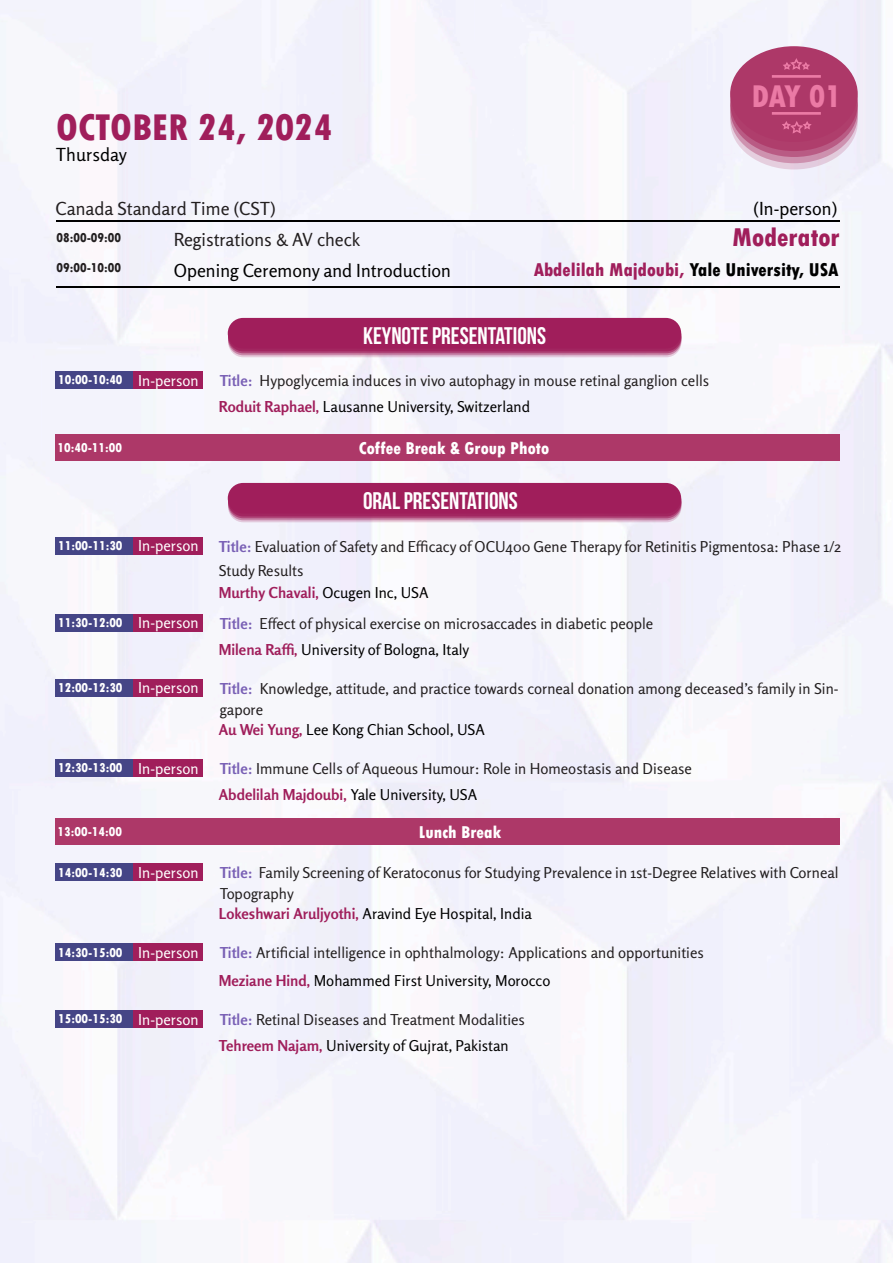
<style>
.page{position:relative;width:893px;height:1263px;background:#f3f3fc}
.page>*{position:absolute;margin:0;border:0;box-sizing:border-box;transform-origin:0 0}
.t1{font:800 condensed 39px "Tw Cen";color:#a01e5b}
.t2{font:800 condensed 33px "Tw Cen";color:#eb7aa5}
.t3{font:800 condensed 27px "Tw Cen";color:#a01e5b}
.t4{font:24px "Bebas Neue";color:#fff}
.t5{font:800 condensed 19.5px "Tw Cen";color:#a01e5b}
.t6{font:18px "Rosario";color:#000}
.t7{font:18px "Rosario";color:#231f20}
.t8{font:800 condensed 18px "Tw Cen";color:#fff}
.t9{font:15px/21px "Rosario";color:#231f20}
.t10{font:15px "Rosario";color:#000}
.t11{font:15px "Rosario";color:#fff}
.t12{font:700 15px "Rosario";color:#a01e5b}
.t13{font:800 condensed 13.5px "Tw Cen";color:#fff}
.t14{font:800 condensed 13.5px "Tw Cen";color:#231f20}
.s1{color:#000}
.s2{font-weight:700;color:#7960b5}
.s3{font-weight:700;color:#a01e5b}
.s4{font-weight:400;color:#000}
</style>
<div class="page">
<svg style="left:730px;top:74px;width:128px;height:95px;background:#c3779a"></svg>
<div style="left:730px;top:46px;width:128px;height:96px;background:#ad3868;border-radius:50%"></div>
<div style="left:55px;top:372px;width:78px;height:17px;background:#454586"></div>
<div style="left:133px;top:372px;width:70px;height:17px;background:#a01e5b"></div>
<div style="left:55px;top:614px;width:78px;height:17px;background:#454586"></div>
<div style="left:133px;top:614px;width:70px;height:17px;background:#a01e5b"></div>
<div style="left:55px;top:759px;width:78px;height:17px;background:#454586"></div>
<div style="left:133px;top:759px;width:70px;height:17px;background:#a01e5b"></div>
<div style="left:55px;top:1010px;width:78px;height:17px;background:#454586"></div>
<div style="left:133px;top:1010px;width:70px;height:17px;background:#a01e5b"></div>
<div style="left:55px;top:944px;width:78px;height:17px;background:#454586"></div>
<div style="left:133px;top:944px;width:70px;height:17px;background:#a01e5b"></div>
<div style="left:55px;top:679px;width:78px;height:17px;background:#454586"></div>
<div style="left:133px;top:679px;width:70px;height:17px;background:#a01e5b"></div>
<div style="left:55px;top:864px;width:78px;height:17px;background:#454586"></div>
<div style="left:133px;top:864px;width:70px;height:17px;background:#a01e5b"></div>
<div style="left:55px;top:537px;width:78px;height:17px;background:#454586"></div>
<div style="left:133px;top:537px;width:70px;height:17px;background:#a01e5b"></div>
<hr style="left:57px;top:287px;width:783px;height:1px;background:#000">
<hr style="left:57px;top:221px;width:783px;height:1px;background:#000">
<div style="left:55px;top:434px;width:785px;height:27px;background:#ad3868"></div>
<div style="left:55px;top:818px;width:785px;height:27px;background:#ad3868"></div>
<div style="left:772px;top:75px;width:49px;height:3px;border:2px solid #eb7aa5"></div>
<div style="left:772px;top:112px;width:49px;height:3px;border:2px solid #eb7aa5"></div>
<svg style="left:783px;top:58px;width:27px;height:12px"></svg>
<svg style="left:782px;top:121px;width:30px;height:13px"></svg>
<svg style="left:228px;top:327px;width:453px;height:30px;background:#b95f8c"></svg>
<div style="left:228px;top:318px;width:453px;height:30px;background:#a01e5b;border-radius:15px"></div>
<svg style="left:228px;top:492px;width:453px;height:30px;background:#b95f8b"></svg>
<div style="left:228px;top:483px;width:453px;height:30px;background:#a01e5b;border-radius:15px"></div>
<p class="t1" style="left:56px;top:104px;width:278px">OCTOBER 24, 2024</p>
<p class="t6" style="left:56px;top:144px;width:73px">Thursday</p>
<p class="t7" style="left:56px;top:197px;width:222px">Canada Standard Time (CST)</p>
<p class="t2" style="left:751px;top:77px;width:91px">DAY 01</p>
<p class="t6" style="left:754px;top:198px;width:85px">(In-person)</p>
<p class="t14" style="left:57px;top:230px;width:66px">08:00-09:00</p>
<p class="t3" style="left:732px;top:222px;width:109px">Moderator</p>
<p class="t14" style="left:57px;top:260px;width:66px">09:00-10:00</p>
<p class="t7" style="left:174px;top:229px;width:188px">Registrations &amp; AV check</p>
<p class="t6" style="left:174px;top:260px;width:279px">Opening Ceremony and Introduction</p>
<p class="t5" style="left:534px;top:258px;width:306px">Abdelilah Majdoubi, <span class="s1">Yale University, USA</span></p>
<p class="t4" style="left:363px;top:323px;width:184px">KEYNOTE PRESENTATIONS</p>
<p class="t13" style="left:58px;top:372px;width:66px">10:00-10:40</p>
<p class="t11" style="left:138px;top:372px;width:62px">In-person</p>
<p class="t9" style="left:220px;top:370px;width:491px"><span class="s2">Title:</span> Hypoglycemia induces in vivo autophagy in mouse retinal ganglion cells</p>
<p class="t10" style="left:219px;top:398px;width:313px"><span class="s3">Roduit Raphael,</span> Lausanne University, Switzerland</p>
<p class="t13" style="left:58px;top:440px;width:66px">10:40-11:00</p>
<p class="t8" style="left:359px;top:437px;width:192px">Coffee Break &amp; Group Photo</p>
<p class="t4" style="left:363px;top:488px;width:156px">ORAL PRESENTATIONS</p>
<p class="t13" style="left:58px;top:537px;width:66px">11:00-11:30</p>
<p class="t11" style="left:138px;top:537px;width:62px">In-person</p>
<p class="t9" style="left:219px;top:534px;width:624px;line-height:24px"><span class="s2">Title:</span> Evaluation of Safety and Efficacy of OCU400 Gene Therapy for Retinitis Pigmentosa: Phase 1/2<br>Study Results</p>
<p class="t12" style="left:219px;top:583px;width:211px">Murthy Chavali, <span class="s4">Ocugen Inc, USA</span></p>
<p class="t13" style="left:58px;top:614px;width:66px">11:30-12:00</p>
<p class="t11" style="left:138px;top:614px;width:62px">In-person</p>
<p class="t9" style="left:220px;top:613px;width:435px"><span class="s2">Title:</span> Effect of physical exercise on microsaccades in diabetic people</p>
<p class="t10" style="left:219px;top:640px;width:252px"><span class="s3">Milena Raffi,</span> University of Bologna, Italy</p>
<p class="t13" style="left:58px;top:680px;width:66px">12:00-12:30</p>
<p class="t11" style="left:138px;top:679px;width:62px">In-person</p>
<p class="t9" style="left:220px;top:678px;width:620px"><span class="s2">Title:</span> Knowledge, attitude, and practice towards corneal donation among deceased’s family in Sin&shy;gapore</p>
<p class="t10" style="left:219px;top:721px;width:267px"><span class="s3">Au Wei Yung,</span> Lee Kong Chian School, USA</p>
<p class="t13" style="left:58px;top:760px;width:66px">12:30-13:00</p>
<p class="t11" style="left:138px;top:759px;width:62px">In-person</p>
<p class="t9" style="left:220px;top:758px;width:474px"><span class="s2">Title:</span> Immune Cells of Aqueous Humour: Role in Homeostasis and Disease</p>
<p class="t12" style="left:219px;top:785px;width:260px">Abdelilah Majdoubi, <span class="s4">Yale University, USA</span></p>
<p class="t13" style="left:58px;top:824px;width:66px">13:00-14:00</p>
<p class="t8" style="left:419px;top:821px;width:84px">Lunch Break</p>
<p class="t13" style="left:58px;top:864px;width:66px">14:00-14:30</p>
<p class="t11" style="left:138px;top:864px;width:62px">In-person</p>
<p class="t9" style="left:220px;top:862px;width:620px"><span class="s2">Title:</span> Family Screening of Keratoconus for Studying Prevalence in 1st-Degree Relatives with Corneal<br>Topography</p>
<p class="t10" style="left:219px;top:905px;width:315px"><span class="s3">Lokeshwari Aruljyothi,</span> Aravind Eye Hospital, India</p>
<p class="t13" style="left:58px;top:944px;width:66px">14:30-15:00</p>
<p class="t11" style="left:138px;top:944px;width:62px">In-person</p>
<p class="t9" style="left:220px;top:942px;width:486px"><span class="s2">Title:</span> Artificial intelligence in ophthalmology: Applications and opportunities</p>
<p class="t10" style="left:219px;top:972px;width:333px"><span class="s3">Meziane Hind,</span> Mohammed First University, Morocco</p>
<p class="t13" style="left:58px;top:1011px;width:66px">15:00-15:30</p>
<p class="t11" style="left:138px;top:1010px;width:62px">In-person</p>
<p class="t9" style="left:220px;top:1009px;width:307px"><span class="s2">Title:</span> Retinal Diseases and Treatment Modalities</p>
<p class="t10" style="left:219px;top:1037px;width:291px"><span class="s3">Tehreem Najam,</span> University of Gujrat, Pakistan</p>
</div>
